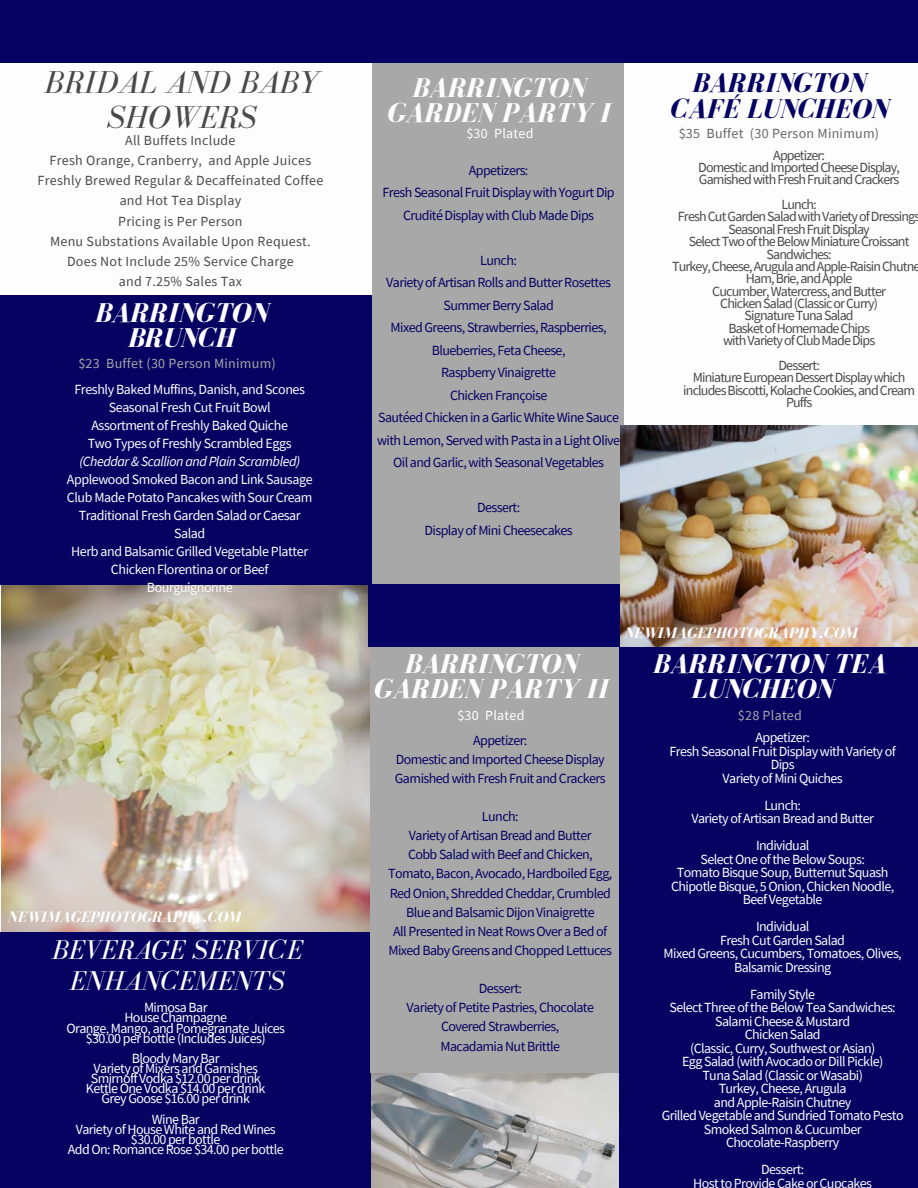
<style>
.page{position:relative;width:918px;height:1188px;background:#fff}
.page>*{position:absolute;margin:0;border:0;box-sizing:border-box;transform-origin:0 0}
.t1{font:italic 32.7px/34.8px "Bodoni FLF";color:#4a4a4d;text-align:center}
.t2{font:italic 700 28.05px/25.8px "Bodoni FLF";color:#fdfdfd;text-align:center}
.t3{font:italic 28.05px/30.3px "Bodoni FLF";color:#fff;text-align:center}
.t4{font:italic 700 28.05px/25.8px "Bodoni FLF";color:#050262;text-align:center}
.t5{font:italic 700 15.6px "Bodoni FLF";color:#fdfdfd}
.t6{font:13.95px/13.5px "Source Sans Pro";letter-spacing:-.04em;color:#fdfdfd;text-align:center}
.t7{font:13.95px/22.5px "Source Sans Pro";letter-spacing:-.04em;color:#050262;text-align:center}
.t8{font:13.95px/12.3px "Source Sans Pro";letter-spacing:-.06em;color:#4a4a4d;text-align:center}
.t9{font:13.95px/20.2px "Source Sans Pro";letter-spacing:.02em;color:#4a4a4d;text-align:center}
.t10{font:italic 13.95px "Source Sans Pro";letter-spacing:-.03em;color:#fdfdfd}
.t11{font:13.95px "Source Sans Pro";letter-spacing:.02em;color:#a8a8a8}
.t12{font:13.95px "Source Sans Pro";letter-spacing:.02em;color:#666}
.t13{font:13.95px "Source Sans Pro";letter-spacing:.02em;color:#fff}
</style>
<div class="page">
<img style="left:1px;top:584px;width:369px;height:349px">
<img style="left:370px;top:1073px;width:250px;height:115px">
<div style="left:0;top:295px;width:373px;height:289px;background:#050262"></div>
<div style="left:372px;top:56px;width:252px;height:529px;background:#a8a8a8"></div>
<div style="left:0;top:0;width:918px;height:63px;background:#050262"></div>
<div style="left:0;top:933px;width:370px;height:255px;background:#050262"></div>
<div style="left:370px;top:646px;width:259px;height:427px;background:#a8a8a8"></div>
<div style="left:620px;top:645px;width:298px;height:543px;background:#050262"></div>
<div style="left:368px;top:584px;width:255px;height:63px;background:#050262"></div>
<img style="left:621px;top:425px;width:297px;height:222px">
<h1 class="t1" style="left:44px;top:64px;width:276px">BRIDAL AND BABY<br>SHOWERS</h1>
<p class="t9" style="left:38px;top:130px;width:287px">All Buffets Include<br>Fresh Orange, Cranberry, and Apple Juices<br>Freshly Brewed Regular &amp; Decaffeinated Coffee and Hot Tea Display<br>Pricing is Per Person<br>Menu Substations Available Upon Request.<br>Does Not Include 25% Service Charge<br>and 7.25% Sales Tax</p>
<h2 class="t2" style="left:95px;top:299px;width:175px">BARRINGTON<br>BRUNCH</h2>
<p class="t11" style="left:78px;top:354px;width:199px">$23 Buffet (30 Person Minimum)</p>
<p class="t6" style="left:75px;top:380px;width:232px;line-height:18px">Freshly Baked Muffins, Danish, and Scones Seasonal Fresh Cut Fruit Bowl<br>Assortment of Freshly Baked Quiche<br>Two Types of Freshly Scrambled Eggs</p>
<p class="t10" style="left:79px;top:453px;width:222px">(Cheddar &amp; Scallion and Plain Scrambled)</p>
<p class="t6" style="left:67px;top:470px;width:247px;line-height:18px">Applewood Smoked Bacon and Link Sausage<br>Club Made Potato Pancakes with Sour Cream<br>Traditional Fresh Garden Salad or Caesar<br>Salad<br>Herb and Balsamic Grilled Vegetable Platter<br>Chicken Florentina or or Beef<br>Bourguignonne</p>
<p class="t5" style="left:8px;top:908px;width:235px">NEWIMAGEPHOTOGRAPHY.COM</p>
<h2 class="t3" style="left:52px;top:935px;width:252px">BEVERAGE SERVICE<br>ENHANCEMENTS</h2>
<p class="t6" style="left:66px;top:1002px;width:220px;line-height:10.1px">Mimosa Bar<br>House Champagne<br>Orange, Mango, and Pomegranate Juices $30.00 per bottle (Includes Juices)</p>
<p class="t6" style="left:86px;top:1053px;width:181px;line-height:10.1px">Bloody Mary Bar<br>Variety of Mixers and Garnishes<br>Smirnoff Vodka $12.00 per drink<br>Kettle One Vodka $14.00 per drink<br>Grey Goose $16.00 per drink</p>
<p class="t6" style="left:68px;top:1114px;width:217px;line-height:10.1px">Wine Bar<br>Variety of House White and Red Wines $30.00 per bottle<br>Add On: Romance Rose $34.00 per bottle</p>
<h2 class="t2" style="left:387px;top:74px;width:225px">BARRINGTON<br>GARDEN PARTY I</h2>
<p class="t13" style="left:466px;top:124px;width:69px">$30 Plated</p>
<p class="t7" style="left:383px;top:158px;width:234px">Appetizers:<br>Fresh Seasonal Fruit Display with Yogurt Dip<br>Crudité Display with Club Made Dips</p>
<p class="t7" style="left:377px;top:248px;width:245px">Lunch:<br>Variety of Artisan Rolls and Butter Rosettes<br>Summer Berry Salad<br>Mixed Greens, Strawberries, Raspberries,<br>Blueberries, Feta Cheese,<br>Raspberry Vinaigrette<br>Chicken Françoise<br>Sautéed Chicken in a Garlic White Wine Sauce with Lemon, Served with Pasta in a Light Olive<br>Oil and Garlic, with Seasonal Vegetables</p>
<p class="t7" style="left:425px;top:496px;width:150px">Dessert:<br>Display of Mini Cheesecakes</p>
<h2 class="t4" style="left:670px;top:70px;width:220px">BARRINGTON<br>CAFÉ LUNCHEON</h2>
<p class="t12" style="left:679px;top:124px;width:202px">$35 Buffet (30 Person Minimum)</p>
<p class="t8" style="left:698px;top:148px;width:203px">Appetizer:<br>Domestic and Imported Cheese Display,<br>Garnished with Fresh Fruit and Crackers</p>
<p class="t8" style="left:672px;top:198px;width:250px">Lunch:<br>Fresh Cut Garden Salad with Variety of Dressings<br>Seasonal Fresh Fruit Display<br>Select Two of the Below Miniature Croissant<br>Sandwiches:<br>Turkey, Cheese, Arugula and Apple-Raisin Chutne<br>Ham, Brie, and Apple<br>Cucumber, Watercress, and Butter<br>Chicken Salad (Classic or Curry)<br>Signature Tuna Salad<br>Basket of Homemade Chips<br>with Variety of Club Made Dips</p>
<p class="t8" style="left:683px;top:359px;width:233px">Dessert:<br>Miniature European Dessert Display which includes Biscotti, Kolache Cookies, and Cream<br>Puffs</p>
<h2 class="t2" style="left:374px;top:650px;width:236px">BARRINGTON<br>GARDEN PARTY II</h2>
<p class="t13" style="left:457px;top:707px;width:69px">$30 Plated</p>
<p class="t7" style="left:395px;top:730px;width:213px;line-height:19.2px">Appetizer:<br>Domestic and Imported Cheese Display<br>Garnished with Fresh Fruit and Crackers</p>
<p class="t7" style="left:388px;top:806px;width:226px;line-height:19.2px">Lunch:<br>Variety of Artisan Bread and Butter<br>Cobb Salad with Beef and Chicken, Tomato, Bacon, Avocado, Hardboiled Egg, Red Onion, Shredded Cheddar, Crumbled Blue and Balsamic Dijon Vinaigrette<br>All Presented in Neat Rows Over a Bed of Mixed Baby Greens and Chopped Lettuces</p>
<p class="t7" style="left:407px;top:979px;width:189px;line-height:19px">Dessert:<br>Variety of Petite Pastries, Chocolate<br>Covered Strawberries,<br>Macadamia Nut Brittle</p>
<p class="t5" style="left:624px;top:625px;width:235px">NEWIMAGEPHOTOGRAPHY.COM</p>
<h2 class="t2" style="left:653px;top:650px;width:235px">BARRINGTON TEA<br>LUNCHEON</h2>
<p class="t11" style="left:738px;top:707px;width:66px">$28 Plated</p>
<p class="t6" style="left:670px;top:730px;width:228px">Appetizer:<br>Fresh Seasonal Fruit Display with Variety of<br>Dips<br>Variety of Mini Quiches</p>
<p class="t6" style="left:691px;top:798px;width:184px">Lunch:<br>Variety of Artisan Bread and Butter</p>
<p class="t6" style="left:671px;top:838px;width:225px">Individual<br>Select One of the Below Soups:<br>Tomato Bisque Soup, Butternut Squash<br>Chipotle Bisque, 5 Onion, Chicken Noodle,<br>Beef Vegetable</p>
<p class="t6" style="left:664px;top:919px;width:240px">Individual<br>Fresh Cut Garden Salad<br>Mixed Greens, Cucumbers, Tomatoes, Olives,<br>Balsamic Dressing</p>
<p class="t6" style="left:662px;top:987px;width:244px">Family Style<br>Select Three of the Below Tea Sandwiches:<br>Salami Cheese &amp; Mustard<br>Chicken Salad<br>(Classic, Curry, Southwest or Asian)<br>Egg Salad (with Avocado or Dill Pickle)<br>Tuna Salad (Classic or Wasabi)<br>Turkey, Cheese, Arugula<br>and Apple-Raisin Chutney<br>Grilled Vegetable and Sundried Tomato Pesto<br>Smoked Salmon &amp; Cucumber<br>Chocolate-Raspberry</p>
<p class="t6" style="left:693px;top:1162px;width:180px">Dessert:<br>Host to Provide Cake or Cupcakes</p>
</div>
